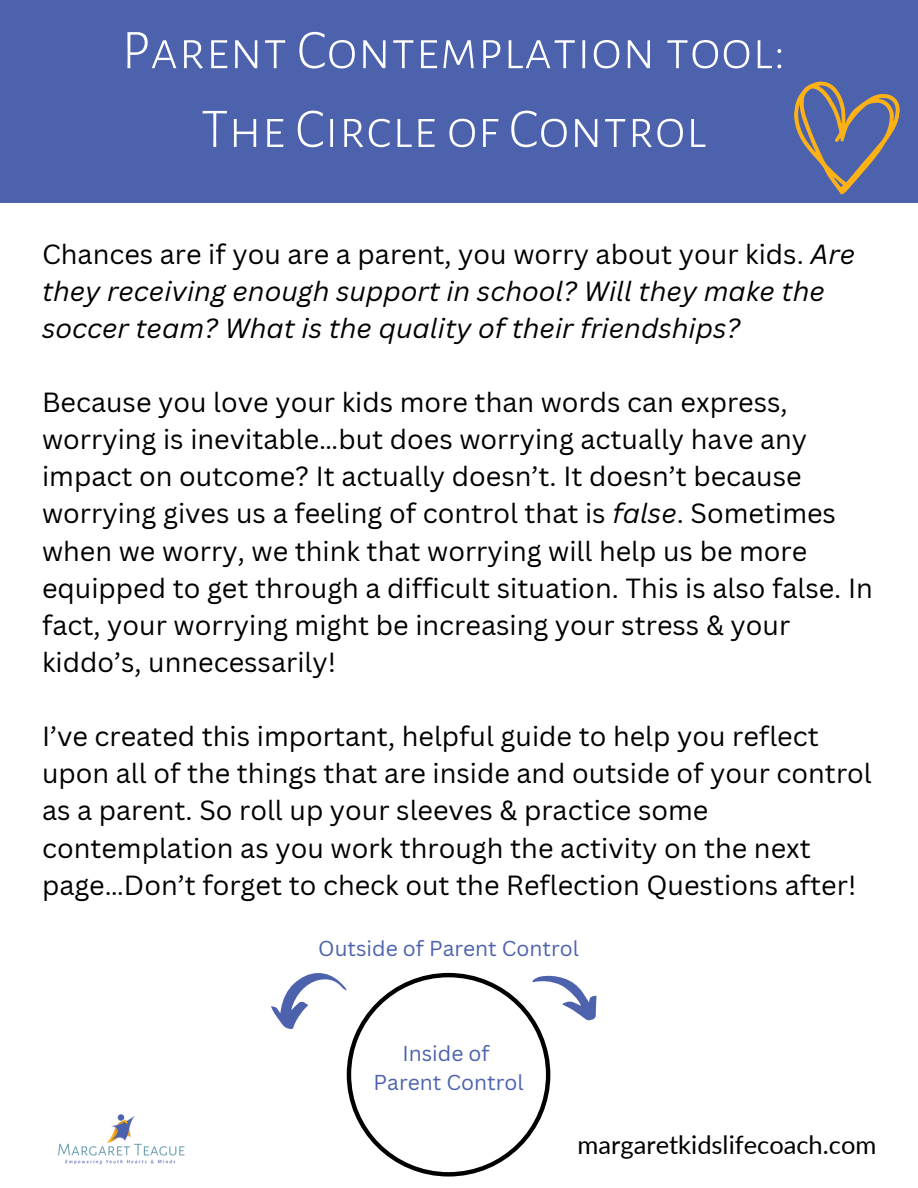
<style>
.page{position:relative;width:918px;height:1188px;background:#fff}
.page>*{position:absolute;margin:0;border:0;box-sizing:border-box;transform-origin:0 0}
.t1{font:300 56.4px "Alegreya Sans SC";color:#fff}
.t2{font:27px/37.2px "Canva Sans";color:#000}
.t3{font:italic 27px/37.2px "Canva Sans";color:#000}
.t4{font:25.5px "Lato";color:#000}
.t5{font:21px "Canva Sans";color:#4d62ad}
.s1{font-style:normal}
.s2{font-style:italic}
</style>
<div class="page">
<div style="left:0;top:0;width:918px;height:202px;background:#4d62ad"></div>
<img style="left:58px;top:1114px;width:127px;height:51px">
<svg style="left:271px;top:972px;width:326px;height:205px"></svg>
<svg style="left:794px;top:81px;width:106px;height:114px"></svg>
<p class="t1" style="left:122px;top:23px;width:666px">Parent Contemplation tool:</p>
<p class="t1" style="left:201px;top:102px;width:507px">The Circle of Control</p>
<p class="t3" style="left:42px;top:235px;width:815px"><span class="s1">Chances are if you are a parent, you worry about your kids.</span> Are they receiving enough support in school? Will they make the soccer team? What is the quality of their friendships?</p>
<p class="t2" style="left:42px;top:383px;width:832px">Because you love your kids more than words can express, worrying is inevitable…but does worrying actually have any impact on outcome? It actually doesn’t. It doesn’t because worrying gives us a feeling of control that is <span class="s2">false</span>. Sometimes when we worry, we think that worrying will help us be more equipped to get through a difficult situation. This is also false. In fact, your worrying might be increasing your stress &amp; your kiddo’s, unnecessarily!</p>
<p class="t2" style="left:42px;top:717px;width:831px">I’ve created this important, helpful guide to help you reflect upon all of the things that are inside and outside of your control as a parent. So roll up your sleeves &amp; practice some contemplation as you work through the activity on the next page…Don’t forget to check out the Reflection Questions after!</p>
<p class="t5" style="left:318px;top:934px;width:262px">Outside of Parent Control</p>
<p class="t5" style="left:403px;top:1039px;width:89px">Inside of</p>
<p class="t5" style="left:374px;top:1068px;width:152px">Parent Control</p>
<p class="t4" style="left:578px;top:1129px;width:300px">margaretkidslifecoach.com</p>
</div>
